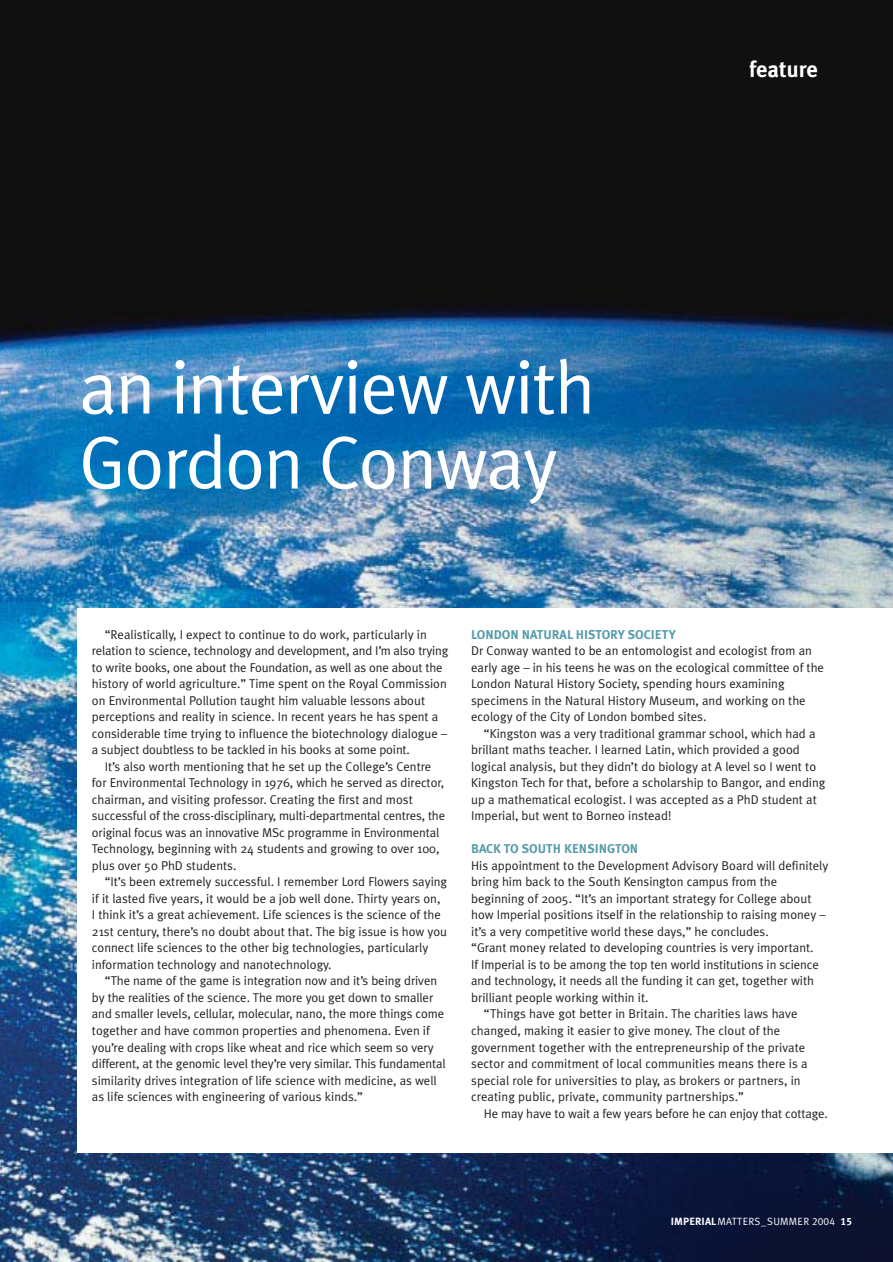
<style>
.page{position:relative;width:893px;height:1262px;background:#fff}
.page>*{position:absolute;margin:0;border:0;box-sizing:border-box;transform-origin:0 0}
.t1{font:75px/75px "Meta Plus Normal";letter-spacing:-.02em;color:#fff}
.t2{font:700 22.5px "Meta Plus";color:#fff}
.t3{font:12.75px/16.5px "Meta Plus Normal";color:#231f20}
.t4{font:700 12.75px "Meta Plus";color:#559bab}
.t5{font:10.5px "Meta Plus Normal";letter-spacing:.03em;color:#fff}
.s1{font-family:"Meta Plus";font-weight:700}
.s2{font-family:"Meta Plus Normal Caps"}
.s3{font-family:"Meta Plus Bold Caps"}
</style>
<div class="page">
<img style="left:0;top:0;width:892px;height:1261px">
<div style="left:78px;top:608px;width:814px;height:544px;background:#fff"></div>
<h1 class="t1" style="left:79px;top:358px;width:517px">an interview with<br>Gordon Conway</h1>
<h2 class="t2" style="left:749px;top:62px;width:70px">feature</h2>
<p class="t3" style="left:92px;top:627px;width:358px;text-indent:13px">“Realistically, I expect to continue to do work, particularly in relation to science, technology and development, and I’m also trying to write books, one about the Foundation, as well as one about the history of world agriculture.” Time spent on the Royal Commission on Environmental Pollution taught him valuable lessons about perceptions and reality in science. In recent years he has spent a considerable time trying to influence the biotechnology dialogue – a subject doubtless to be tackled in his books at some point.</p>
<p class="t3" style="left:92px;top:759px;width:355px;text-indent:13px">It’s also worth mentioning that he set up the College’s Centre for Environmental Technology in 1976, which he served as director, chairman, and visiting professor. Creating the first and most successful of the cross-disciplinary, multi-departmental centres, the original focus was an innovative MSc programme in Environmental Technology, beginning with 24 students and growing to over 100, plus over 50 PhD students.</p>
<p class="t3" style="left:92px;top:875px;width:357px;text-indent:13px">“It’s been extremely successful. I remember Lord Flowers saying if it lasted five years, it would be a job well done. Thirty years on,<br>I think it’s a great achievement. Life sciences is the science of the 21st century, there’s no doubt about that. The big issue is how you connect life sciences to the other big technologies, particularly information technology and nanotechnology.</p>
<p class="t3" style="left:92px;top:974px;width:355px;text-indent:13px">“The name of the game is integration now and it’s being driven by the realities of the science. The more you get down to smaller and smaller levels, cellular, molecular, nano, the more things come together and have common properties and phenomena. Even if you’re dealing with crops like wheat and rice which seem so very different, at the genomic level they’re very similar. This fundamental similarity drives integration of life science with medicine, as well as life sciences with engineering of various kinds.”</p>
<p class="t4" style="left:471px;top:630px;width:206px">LONDON NATURAL HISTORY SOCIETY</p>
<p class="t3" style="left:471px;top:644px;width:354px">Dr Conway wanted to be an entomologist and ecologist from an early age – in his teens he was on the ecological committee of the London Natural History Society, spending hours examining specimens in the Natural History Museum, and working on the ecology of the City of London bombed sites.</p>
<p class="t3" style="left:471px;top:726px;width:356px;text-indent:13px">“Kingston was a very traditional grammar school, which had a brillant maths teacher. I learned Latin, which provided a good logical analysis, but they didn’t do biology at A level so I went to Kingston Tech for that, before a scholarship to Bangor, and ending up a mathematical ecologist. I was accepted as a PhD student at Imperial, but went to Borneo instead!</p>
<p class="t4" style="left:471px;top:844px;width:169px">BACK TO SOUTH KENSINGTON</p>
<p class="t3" style="left:471px;top:858px;width:359px">His appointment to the Development Advisory Board will definitely</p>
<p class="t3" style="left:471px;top:875px;width:307px">bring him back to the South Kensington campus from the</p>
<p class="t3" style="left:471px;top:891px;width:342px">beginning of 2005. “It’s an important strategy for College about</p>
<p class="t3" style="left:471px;top:908px;width:356px">how Imperial positions itself in the relationship to raising money –</p>
<p class="t3" style="left:471px;top:924px;width:299px">it’s a very competitive world these days,” he concludes.</p>
<p class="t3" style="left:471px;top:941px;width:344px">“Grant money related to developing countries is very important.</p>
<p class="t3" style="left:471px;top:957px;width:349px">If Imperial is to be among the top ten world institutions in science</p>
<p class="t3" style="left:471px;top:974px;width:344px">and technology, it needs all the funding it can get, together with</p>
<p class="t3" style="left:471px;top:990px;width:179px">brilliant people working within it.</p>
<p class="t3" style="left:484px;top:1007px;width:315px">“Things have got better in Britain. The charities laws have</p>
<p class="t3" style="left:471px;top:1023px;width:311px">changed, making it easier to give money. The clout of the</p>
<p class="t3" style="left:471px;top:1040px;width:335px">government together with the entrepreneurship of the private</p>
<p class="t3" style="left:471px;top:1056px;width:338px">sector and commitment of local communities means there is a</p>
<p class="t3" style="left:471px;top:1073px;width:331px">special role for universities to play, as brokers or partners, in</p>
<p class="t3" style="left:471px;top:1089px;width:274px">creating public, private, community partnerships.”</p>
<p class="t3" style="left:484px;top:1106px;width:345px">He may have to wait a few years before he can enjoy that cottage.</p>
<p class="t5" style="left:670px;top:1217px;width:183px"><span class="s1">IMPERIAL</span>MATTERS_SUMMER <span class="s2">2004</span> <span class="s3">15</span></p>
</div>
